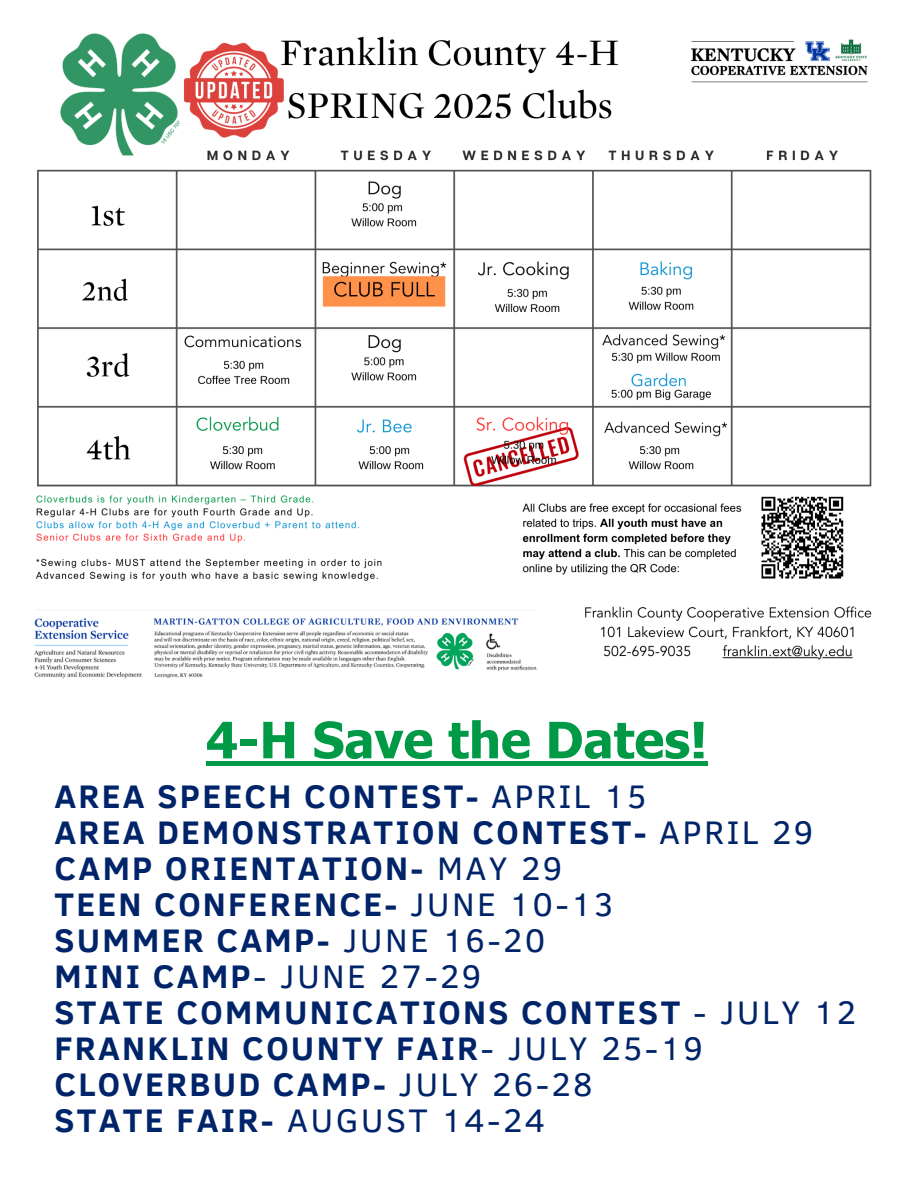
<style>
.page{position:relative;width:918px;height:1188px;background:#fff}
.page>*{position:absolute;margin:0;border:0;box-sizing:border-box;transform-origin:0 0}
.t1{font:700 50.25px "Tahoma";color:#009946}
.t2{font:700 33.45px "Clear Sans";letter-spacing:.07em;color:#002469}
.t3{font:33.45px "Clear Sans";letter-spacing:.07em;color:#002469}
.s1{font-weight:400}
.s2{font-weight:700}
</style>
<div class="page">
<img style="left:34px;top:33px;width:838px;height:646px">
<hr style="left:206px;top:761px;width:501px;height:4px;background:#009946">
<p class="t1" style="left:206px;top:708px;width:503px">4-H Save the Dates!</p>
<h1 class="t2" style="left:54px;top:772px;width:594px">AREA SPEECH CONTEST- <span class="s1">APRIL 15</span></h1>
<p class="t2" style="left:54px;top:808px;width:760px">AREA DEMONSTRATION CONTEST- <span class="s1">APRIL 29</span></p>
<p class="t2" style="left:54px;top:844px;width:509px">CAMP ORIENTATION- <span class="s1">MAY 29</span></p>
<p class="t2" style="left:54px;top:880px;width:561px">TEEN CONFERENCE- <span class="s1">JUNE 10-13</span></p>
<p class="t2" style="left:54px;top:916px;width:493px">SUMMER CAMP- <span class="s1">JUNE 16-20</span></p>
<p class="t3" style="left:54px;top:952px;width:428px"><span class="s2">MINI CAMP</span>- JUNE 27-29</p>
<p class="t2" style="left:54px;top:988px;width:803px">STATE COMMUNICATIONS CONTEST <span class="s1">- JULY 12</span></p>
<p class="t2" style="left:54px;top:1024px;width:650px">FRANKLIN COUNTY FAIR<span class="s1">- JULY 25-19</span></p>
<p class="t2" style="left:54px;top:1060px;width:540px">CLOVERBUD CAMP- <span class="s1">JULY 26-28</span></p>
<p class="t3" style="left:54px;top:1096px;width:493px"><span class="s2">STATE FAIR-</span> AUGUST 14-24</p>
</div>
